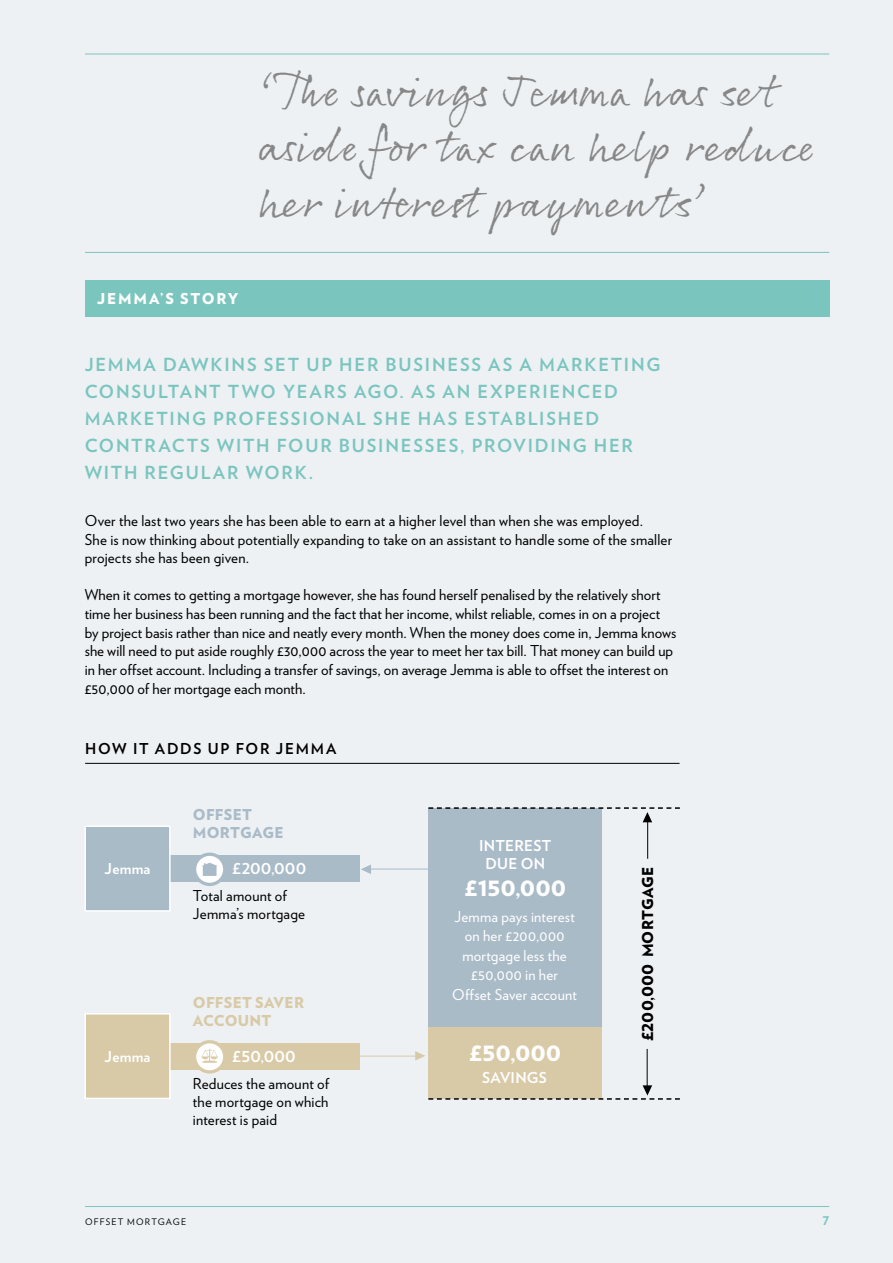
<style>
.page{position:relative;width:893px;height:1263px;background:#edf1f4}
.page>*{position:absolute;margin:0;border:0;box-sizing:border-box;transform-origin:0 0}
.t1{font:45px/55.5px "Rollerscript Rough";letter-spacing:.055em;color:#878787}
.t2{font:900 21px "Verlag";color:#fff}
.t3{font:700 18px/27px "Verlag";letter-spacing:.1em;color:#7bc5bf}
.t4{font:15px/18.8px "Verlag";letter-spacing:.005em;color:#000}
.t5{font:15px/19.5px "Verlag";letter-spacing:.01em;color:#fff;text-align:center}
.t6{font:700 15px/18px "Verlag";letter-spacing:.015em;color:#fff;text-align:center}
.t7{font:700 15px "Verlag";letter-spacing:.115em;color:#000}
.t8{font:900 15px/18px "Verlag";letter-spacing:.015em;color:#d9caa7}
.t9{font:900 15px "Verlag";letter-spacing:.01em;color:#000}
.t10{font:900 15px/18px "Verlag";letter-spacing:.02em;color:#aabbc8}
.t11{font:900 15px "Verlag";letter-spacing:.12em;color:#fff}
.t12{font:700 15px "Verlag";color:#7bc5bf}
.t13{font:9px "Verlag";letter-spacing:.13em;color:#000}
</style>
<div class="page">
<div style="left:85px;top:281px;width:744px;height:36px;background:#7bc5bf"></div>
<hr style="left:85px;top:763px;width:595px;height:1px;background:#000">
<hr style="left:85px;top:252px;width:744px;height:1px;background:#7bc5bf">
<svg style="left:415px;top:1051px;width:10px;height:9px"></svg>
<hr style="left:262px;top:1056px;width:154px;height:1px;background:#d9caa7">
<svg style="left:361px;top:864px;width:10px;height:10px"></svg>
<hr style="left:370px;top:869px;width:154px;height:1px;background:#aabbc8">
<div style="left:149px;top:1043px;width:211px;height:26px;background:#d9caa7"></div>
<div style="left:149px;top:855px;width:211px;height:27px;background:#aabbc8"></div>
<div style="left:85px;top:1014px;width:85px;height:84px;background:#d9caa7"></div>
<div style="left:84px;top:1013px;width:87px;height:86px;border:2px solid #fff"></div>
<div style="left:85px;top:826px;width:85px;height:85px;background:#aabbc8"></div>
<div style="left:84px;top:825px;width:87px;height:87px;border:2px solid #fff"></div>
<svg style="left:195px;top:1042px;width:30px;height:30px"></svg>
<div style="left:193px;top:1040px;width:33px;height:33px;border:3px solid #d9caa7;border-radius:50%"></div>
<svg style="left:201px;top:1049px;width:17px;height:14px"></svg>
<div style="left:428px;top:808px;width:173px;height:220px;background:#aabbc8"></div>
<div style="left:428px;top:1028px;width:173px;height:71px;background:#d9caa7"></div>
<svg style="left:195px;top:854px;width:30px;height:30px"></svg>
<div style="left:193px;top:852px;width:33px;height:34px;border:3px solid #aabbc8;border-radius:50%"></div>
<svg style="left:201px;top:863px;width:17px;height:13px"></svg>
<svg style="left:429px;top:1085px;width:250px;height:15px"></svg>
<hr style="left:647px;top:1049px;width:1px;height:37px;background:#000">
<svg style="left:429px;top:807px;width:250px;height:15px"></svg>
<hr style="left:647px;top:821px;width:1px;height:38px;background:#000">
<hr style="left:85px;top:54px;width:744px;height:1px;background:#7bc5bf">
<hr style="left:85px;top:1206px;width:744px;height:1px;background:#7bc5bf">
<h1 class="t1" style="left:258px;top:62px;width:558px">‘The savings Jemma has se t aside for tax can help reduce her interest paymen ts’</h1>
<p class="t11" style="left:97px;top:287px;width:143px">JEMMA’S STORY</p>
<p class="t3" style="left:85px;top:350px;width:577px">JEMMA DAWKINS SET UP HER BUSINESS AS A MARKETING CONSULTANT TWO YEARS AGO. AS AN EXPERIENCED MARKETING PROFESSIONAL SHE HAS ESTABLISHED CONTRACTS WITH FOUR BUSINESSES, PROVIDING HER WITH REGULAR WORK.</p>
<p class="t4" style="left:85px;top:510px;width:589px">Over the last two years she has been able to earn at a higher level than when she was employed.<br>She is now thinking about potentially expanding to take on an assistant to handle some of the smaller projects she has been given.</p>
<p class="t4" style="left:85px;top:585px;width:593px">When it comes to getting a mortgage however, she has found herself penalised by the relatively short time her business has been running and the fact that her income, whilst reliable, comes in on a project by project basis rather than nice and neatly every month. When the money does come in, Jemma knows she will need to put aside roughly £30,000 across the year to meet her tax bill. That money can build up in her offset account. Including a transfer of savings, on average Jemma is able to offset the interest on £50,000 of her mortgage each month.</p>
<p class="t7" style="left:85px;top:737px;width:253px">HOW IT ADDS UP FOR JEMMA</p>
<p class="t6" style="left:105px;top:859px;width:47px">Jemma</p>
<p class="t6" style="left:105px;top:1046px;width:47px">Jemma</p>
<p class="t10" style="left:193px;top:805px;width:92px">OFFSET<br>MORTGAGE</p>
<p class="t6" style="left:232px;top:859px;width:75px">£200,000</p>
<p class="t4" style="left:193px;top:886px;width:114px;line-height:18px">Total amount of<br>Jemma’s mortgage</p>
<p class="t8" style="left:193px;top:992px;width:113px">OFFSET SAVER<br>ACCOUNT</p>
<p class="t6" style="left:232px;top:1047px;width:65px">£50,000</p>
<p class="t4" style="left:193px;top:1073px;width:138px;line-height:18px;text-align:justify">Reduces the amount of the mortgage on which interest is paid</p>
<p class="t6" style="left:479px;top:836px;width:74px">INTEREST<br>DUE ON</p>
<h2 class="t2" style="left:464px;top:871px;width:103px">£150,000</h2>
<p class="t5" style="left:452px;top:906px;width:126px">Jemma pays interest on her £200,000 mortgage less the £50,000 in her<br>Offset Saver account</p>
<h2 class="t2" style="left:469px;top:1036px;width:94px">£50,000</h2>
<p class="t6" style="left:482px;top:1067px;width:66px">SAVINGS</p>
<p class="t9" style="left:635px;top:1041px;width:176px;rotate:-90deg">£200,000 MORTGAGE</p>
<p class="t13" style="left:85px;top:1215px;width:103px">OFFSET MORTGAGE</p>
<p class="t12" style="left:822px;top:1207px;width:8px">7</p>
</div>
